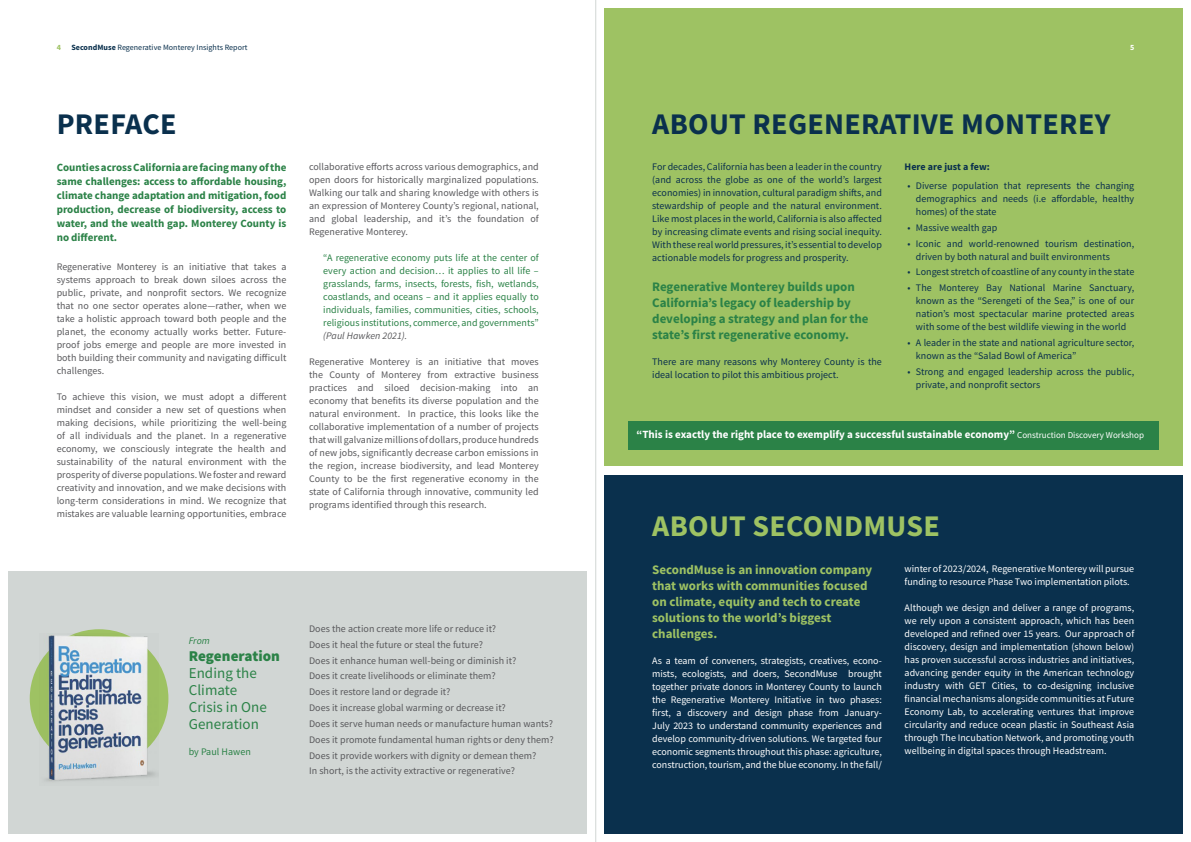
<style>
.page{position:relative;width:1191px;height:842px;background:#fff}
.page>*{position:absolute;margin:0;border:0;box-sizing:border-box;transform-origin:0 0}
.t1{font:700 30px "Source Sans Pro";letter-spacing:.01em;color:#0a304d}
.t2{font:700 30px "Source Sans Pro";letter-spacing:.01em;color:#9ec263}
.t3{font:15px/17px "Source Sans Pro";letter-spacing:.005em;color:#2b8247}
.t4{font:900 15px "Source Sans Pro";letter-spacing:.005em;color:#2b8247}
.t5{font:700 13px/16px "Source Sans Pro";color:#9ec263}
.t6{font:700 13px/16px "Source Sans Pro";color:#2b8247}
.t7{font:700 11px/14px "Source Sans Pro";color:#2b8247;text-align:justify}
.t8{font:700 11px "Source Sans Pro";color:#fff}
.t9{font:10px/13px "Source Sans Pro";letter-spacing:.005em;color:#59595c;text-align:justify}
.t10{font:10px/13px "Source Sans Pro";color:#fff;text-align:justify}
.t11{font:10px/13px "Source Sans Pro";letter-spacing:.005em;color:#0a304d}
.t12{font:10px/13px "Source Sans Pro";letter-spacing:.005em;color:#2b8247;text-align:justify}
.t13{font:italic 10px "Source Sans Pro";letter-spacing:.005em;color:#59595c}
.t14{font:700 10px "Source Sans Pro";color:#0a304d}
.t15{font:italic 10px "Source Sans Pro";color:#2b8247}
.t16{font:8px "Source Sans Pro";letter-spacing:.005em;color:#0a304d}
.t17{font:700 8px "Source Sans Pro";color:#9ec263}
.t18{font:700 8px "Source Sans Pro";color:#fff}
.s1{font-weight:700}
.s2{font-weight:400;font-size:9px}
</style>
<div class="page">
<div style="left:604px;top:475px;width:578px;height:358px;background:#0a304d"></div>
<div style="left:604px;top:9px;width:578px;height:457px;background:#9ec263"></div>
<div style="left:628px;top:421px;width:530px;height:28px;background:#2b8247"></div>
<div style="left:9px;top:571px;width:578px;height:262px;background:#d1d6d4"></div>
<div style="left:30px;top:629px;width:138px;height:139px;background:#9ec263;border-radius:50%"></div>
<img style="left:40px;top:634px;width:118px;height:148px">
<hr style="left:595px;top:0;width:1px;height:842px;background:#d1d6d4">
<p class="t17" style="left:57px;top:42px;width:6px">4</p>
<p class="t16" style="left:71px;top:42px;width:178px"><span class="s1">SecondMuse</span> Regenerative Monterey Insights Report</p>
<p class="t18" style="left:1130px;top:42px;width:6px">5</p>
<h1 class="t1" style="left:57px;top:104px;width:121px">PREFACE</h1>
<h1 class="t1" style="left:652px;top:104px;width:460px">ABOUT REGENERATIVE MONTEREY</h1>
<p class="t7" style="left:57px;top:160px;width:231px">Counties across California are facing many of the same challenges: access to affordable housing, climate change adaptation and mitigation, food production, decrease of biodiversity, access to water, and the wealth gap. Monterey County is no different.</p>
<p class="t9" style="left:57px;top:260px;width:231px">Regenerative Monterey is an initiative that takes a systems approach to break down siloes across the public, private, and nonprofit sectors. We recognize that no one sector operates alone—rather, when we take a holistic approach toward both people and the planet, the economy actually works better. Future&shy;proof jobs emerge and people are more invested in both building their community and navigating difficult challenges.</p>
<p class="t9" style="left:57px;top:390px;width:231px">To achieve this vision, we must adopt a different mindset and consider a new set of questions when making decisions, while prioritizing the well-being of all individuals and the planet. In a regenerative economy, we consciously integrate the health and sustainability of the natural environment with the prosperity of diverse populations. We foster and reward creativity and innovation, and we make decisions with long-term considerations in mind. We recognize that mistakes are valuable learning opportunities, embrace</p>
<p class="t9" style="left:309px;top:160px;width:231px">collaborative efforts across various demographics, and open doors for historically marginalized populations.<br>Walking our talk and sharing knowledge with others is an expression of Monterey Countyʼs regional, national, and global leadership, and it’s the foundation of Regenerative Monterey.</p>
<p class="t12" style="left:323px;top:251px;width:217px">“A regenerative economy puts life at the center of every action and decision… it applies to all life – grasslands, farms, insects, forests, fish, wetlands, coastlands, and oceans – and it applies equally to individuals, families, communities, cities, schools, religious institutions, commerce, and governments”</p>
<p class="t13" style="left:323px;top:329px;width:86px">(Paul Hawken 2021).</p>
<p class="t9" style="left:309px;top:355px;width:231px">Regenerative Monterey is an initiative that moves the County of Monterey from extractive business practices and siloed decision-making into an economy that benefits its diverse population and the natural environment. In practice, this looks like the collaborative implementation of a number of projects that will galvanize millions of dollars, produce hundreds of new jobs, significantly decrease carbon emissions in the region, increase biodiversity, and lead Monterey County to be the first regenerative economy in the state of California through innovative, community led programs identified through this research.</p>
<p class="t15" style="left:189px;top:634px;width:23px">From</p>
<h2 class="t4" style="left:189px;top:645px;width:93px">Regeneration</h2>
<h2 class="t3" style="left:189px;top:664px;width:80px">Ending the<br>Climate<br>Crisis in One<br>Generation</h2>
<p class="t12" style="left:189px;top:745px;width:64px">by Paul Hawen</p>
<p class="t9" style="left:309px;top:621px;width:246px;line-height:15.8px;text-align:left">Does the action create more life or reduce it?<br>Does it heal the future or steal the future?<br>Does it enhance human well-being or diminish it?<br>Does it create livelihoods or eliminate them?<br>Does it restore land or degrade it?<br>Does it increase global warming or decrease it?<br>Does it serve human needs or manufacture human wants?<br>Does it promote fundamental human rights or deny them?<br>Does it provide workers with dignity or demean them?<br>In short, is the activity extractive or regenerative?</p>
<p class="t11" style="left:652px;top:160px;width:231px;text-align:justify">For decades, California has been a leader in the country (and across the globe as one of the world’s largest economies) in innovation, cultural paradigm shifts, and stewardship of people and the natural environment.<br>Like most places in the world, California is also affected by increasing climate events and rising social inequity.<br>With these real world pressures, it’s essential to develop actionable models for progress and prosperity.</p>
<h3 class="t6" style="left:652px;top:279px;width:218px">Regenerative Monterey builds upon California’s legacy of leadership by developing a strategy and plan for the state’s first regenerative economy.</h3>
<p class="t11" style="left:652px;top:355px;width:231px">There are many reasons why Monterey County is the ideal location to pilot this ambitious project.</p>
<p class="t14" style="left:904px;top:160px;width:87px">Here are just a few:</p>
<p class="t11" style="left:916px;top:179px;width:220px;text-align:justify;text-indent:-8px">• Diverse population that represents the changing demographics and needs (i.e affordable, healthy homes) of the state</p>
<p class="t11" style="left:907px;top:221px;width:91px">• Massive wealth gap</p>
<p class="t11" style="left:916px;top:237px;width:220px;text-indent:-8px">• Iconic and world-renowned tourism destination, driven by both natural and built environments</p>
<p class="t11" style="left:907px;top:265px;width:228px">• Longest stretch of coastline of any county in the state</p>
<p class="t11" style="left:916px;top:281px;width:220px;text-align:justify;text-indent:-8px">• The Monterey Bay National Marine Sanctuary, known as the “Serengeti of the Sea,” is one of our nation’s most spectacular marine protected areas with some of the best wildlife viewing in the world</p>
<p class="t11" style="left:916px;top:336px;width:220px;text-indent:-8px">• A leader in the state and national agriculture sector, known as the “Salad Bowl of America”</p>
<p class="t11" style="left:916px;top:365px;width:220px;text-indent:-8px">• Strong and engaged leadership across the public, private, and nonprofit sectors</p>
<p class="t8" style="left:636px;top:427px;width:509px">“This is exactly the right place to exemplify a successful sustainable economy” <span class="s2">Construction Discovery Workshop</span></p>
<h1 class="t2" style="left:652px;top:505px;width:289px">ABOUT SECONDMUSE</h1>
<h3 class="t5" style="left:652px;top:561px;width:221px">SecondMuse is an innovation company that works with communities focused on climate, equity and tech to create solutions to the world’s biggest challenges.</h3>
<p class="t10" style="left:652px;top:654px;width:231px">As a team of conveners, strategists, creatives, econo&shy;mists, ecologists, and doers, SecondMuse brought together private donors in Monterey County to launch the Regenerative Monterey Initiative in two phases: first, a discovery and design phase from January-July 2023 to understand community experiences and develop community-driven solutions. We targeted four economic segments throughout this phase: agriculture, construction, tourism, and the blue economy. In the fall/</p>
<p class="t10" style="left:904px;top:562px;width:231px">winter of 2023/2024, Regenerative Monterey will pursue funding to resource Phase Two implementation pilots.</p>
<p class="t10" style="left:904px;top:601px;width:231px">Although we design and deliver a range of programs, we rely upon a consistent approach, which has been developed and refined over 15 years. Our approach of discovery, design and implementation (shown below) has proven successful across industries and initiatives, advancing gender equity in the American technology industry with GET Cities, to co-designing inclusive financial mechanisms alongside communities at Future Economy Lab, to accelerating ventures that improve circularity and reduce ocean plastic in Southeast Asia through The Incubation Network, and promoting youth wellbeing in digital spaces through Headstream.</p>
</div>
